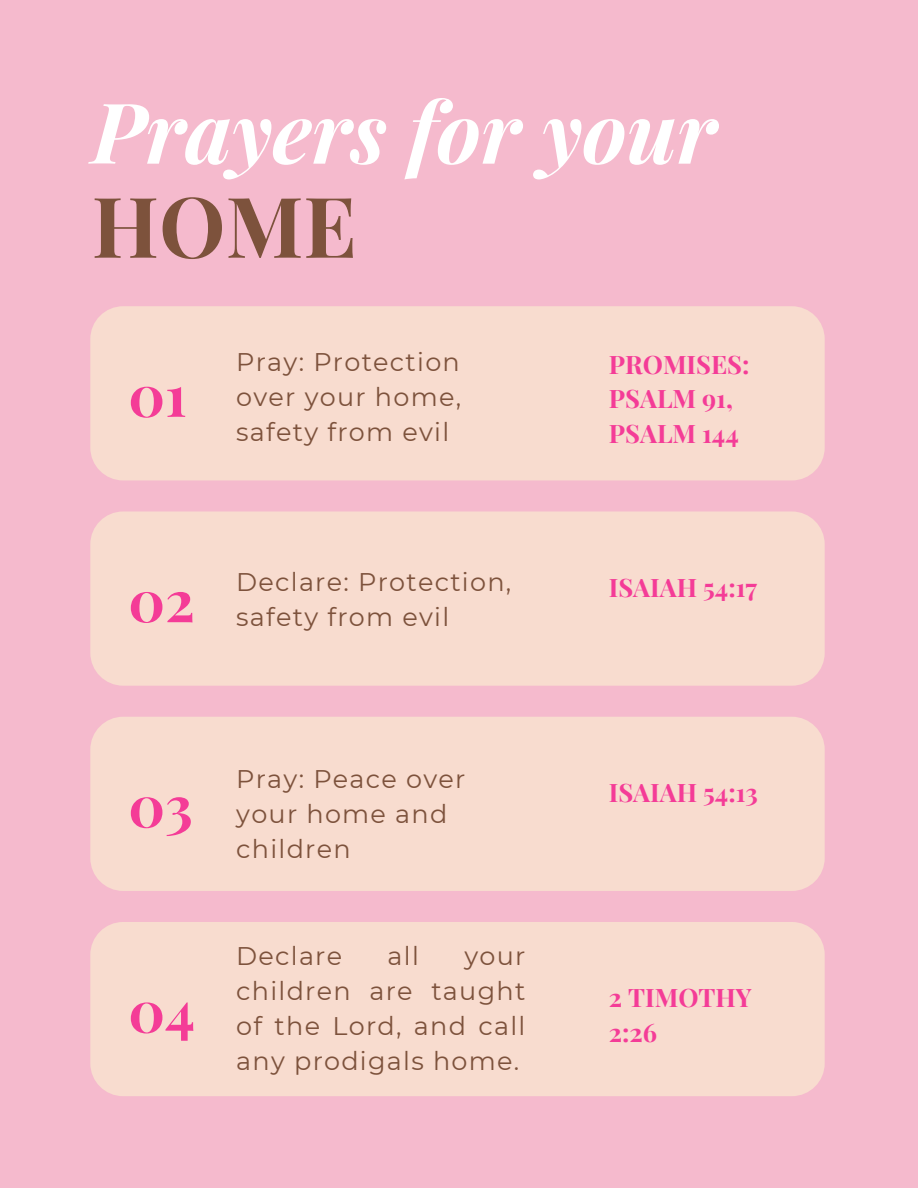
<style>
.page{position:relative;width:918px;height:1188px;background:#f5bacd}
.page>*{position:absolute;margin:0;border:0;box-sizing:border-box;transform-origin:0 0}
.t1{font:italic 700 84px "Playfair Display";color:#fff}
.t2{font:700 84px "Playfair Display";color:#7d523c}
.t3{font:700 57px "Playfair Display";color:#f43c97}
.t4{font:25.5px/34.8px "Montserrat";letter-spacing:.05em;color:#7d523c;text-align:justify}
.t5{font:700 25.5px/34.8px "Playfair Display";color:#f43c97}
</style>
<div class="page">
<div style="left:90px;top:306px;width:735px;height:174px;background:#f8dccf;border-radius:33px"></div>
<div style="left:90px;top:511px;width:735px;height:175px;background:#f8dccf;border-radius:33px"></div>
<div style="left:90px;top:717px;width:735px;height:174px;background:#f8dccf;border-radius:33px"></div>
<div style="left:90px;top:922px;width:735px;height:174px;background:#f8dccf;border-radius:33px"></div>
<p class="t1" style="left:92px;top:73px;width:626px">Prayers for your</p>
<p class="t2" style="left:92px;top:167px;width:266px">HOME</p>
<p class="t3" style="left:128px;top:355px;width:60px">01</p>
<p class="t4" style="left:236px;top:345px;width:226px">Pray: Protection over your home, safety from evil</p>
<p class="t3" style="left:128px;top:561px;width:68px">02</p>
<p class="t4" style="left:236px;top:564px;width:277px">Declare: Protection, safety from evil</p>
<p class="t3" style="left:128px;top:766px;width:66px">03</p>
<p class="t3" style="left:128px;top:971px;width:68px">04</p>
<p class="t4" style="left:236px;top:762px;width:231px;text-align:left">Pray: Peace over your home and children</p>
<p class="t4" style="left:236px;top:939px;width:107px">Declare</p>
<p class="t4" style="left:388px;top:939px;width:33px">all</p>
<p class="t4" style="left:236px;top:939px;width:291px;text-indent:228px">your children are taught of the Lord, and call any prodigals home.</p>
<p class="t5" style="left:609px;top:346px;width:142px">PROMISES:</p>
<p class="t5" style="left:609px;top:380px;width:126px">PSALM 91,</p>
<p class="t5" style="left:609px;top:415px;width:132px">PSALM 144</p>
<p class="t5" style="left:609px;top:569px;width:150px">ISAIAH 54:17</p>
<p class="t5" style="left:609px;top:774px;width:151px">ISAIAH 54:13</p>
<p class="t5" style="left:609px;top:979px;width:145px">2 TIMOTHY<br>2:26</p>
</div>
